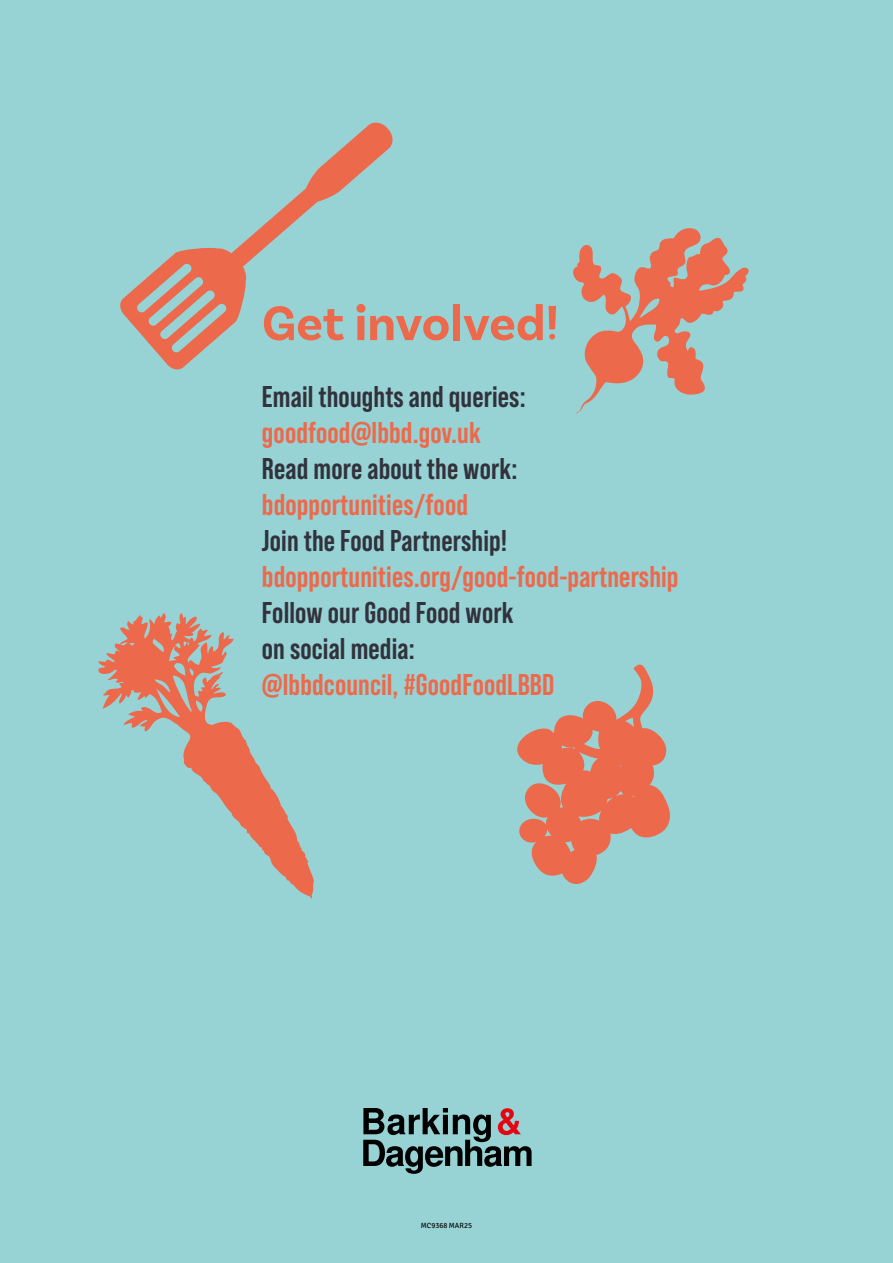
<style>
.page{position:relative;width:893px;height:1263px;background:#97d2d4}
.page>*{position:absolute;margin:0;border:0;box-sizing:border-box;transform-origin:0 0}
.t1{font:700 51px "Basic Sans";color:#ed694b}
.t2{font:700 30px "Bebas Neue Pro";letter-spacing:.005em;color:#ed694b}
.t3{font:700 30px "Bebas Neue Pro";letter-spacing:.005em;color:#32323c}
.t4{font:7.5px "Signika Negative";color:#000}
</style>
<div class="page">
<svg style="left:363px;top:1108px;width:169px;height:66px"></svg>
<svg style="left:517px;top:664px;width:153px;height:220px"></svg>
<svg style="left:573px;top:228px;width:176px;height:185px"></svg>
<svg style="left:98px;top:613px;width:216px;height:286px"></svg>
<svg style="left:98px;top:887px;width:64px;height:12px"></svg>
<svg style="left:120px;top:122px;width:273px;height:248px"></svg>
<svg style="left:120px;top:122px;width:172px;height:120px"></svg>
<svg style="left:225px;top:250px;width:168px;height:120px"></svg>
<p class="t1" style="left:262px;top:292px;width:298px">Get involved!</p>
<p class="t3" style="left:262px;top:379px;width:265px">Email thoughts and queries:</p>
<p class="t2" style="left:262px;top:415px;width:220px">goodfood@lbbd.gov.uk</p>
<p class="t3" style="left:262px;top:451px;width:257px">Read more about the work:</p>
<p class="t2" style="left:262px;top:487px;width:208px">bdopportunities/food</p>
<p class="t3" style="left:262px;top:523px;width:247px">Join the Food Partnership!</p>
<p class="t2" style="left:262px;top:559px;width:418px">bdopportunities.org/good-food-partnership</p>
<p class="t3" style="left:262px;top:595px;width:253px">Follow our Good Food work</p>
<p class="t3" style="left:262px;top:631px;width:154px">on social media:</p>
<p class="t2" style="left:262px;top:667px;width:294px">@lbbdcouncil, #GoodFoodLBBD</p>
<p class="t4" style="left:421px;top:1221px;width:53px">MC9368 MAR25</p>
</div>
